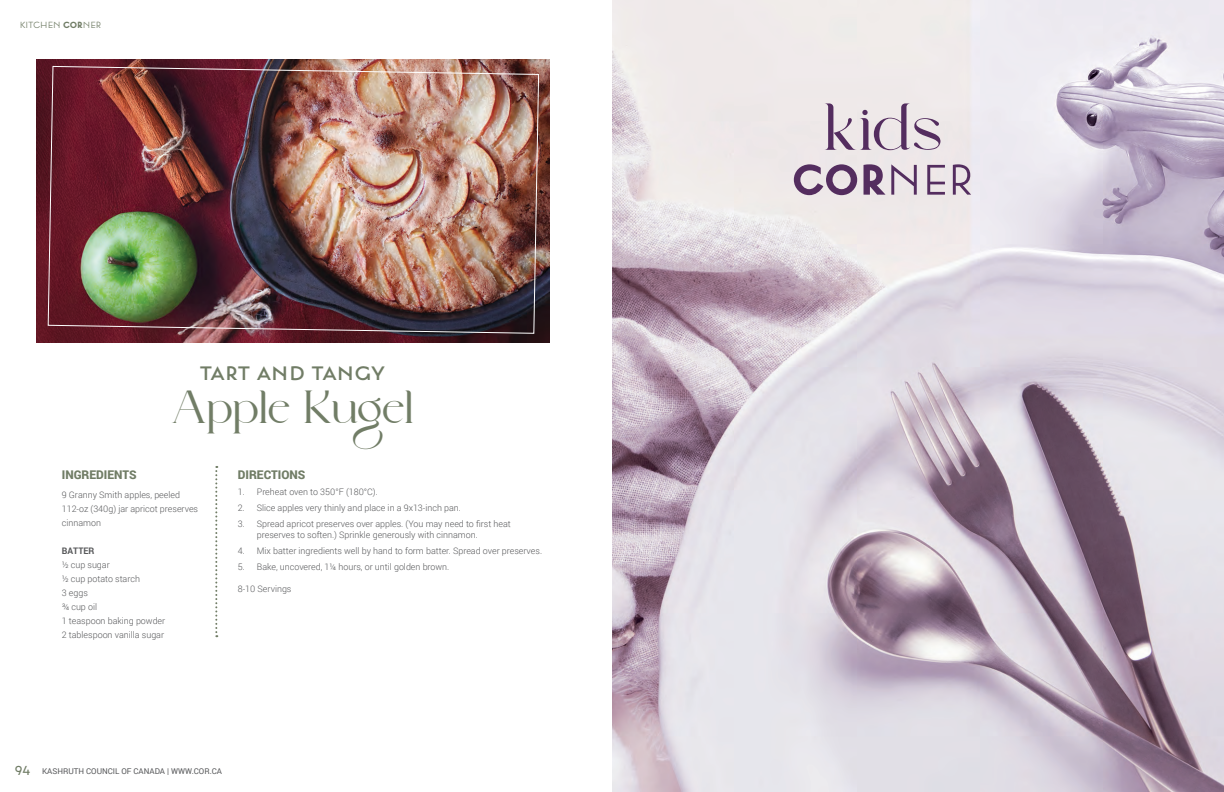
<style>
.page{position:relative;width:1224px;height:792px;background:#fff}
.page>*{position:absolute;margin:0;border:0;box-sizing:border-box;transform-origin:0 0}
.t1{font:58.2px "Kugile";color:#542d5f}
.t2{font:700 52.6px "Lumier";color:#542d5f}
.t3{font:40px "Kugile";letter-spacing:-.03em;color:#717d66}
.t4{font:24px "Lumier";color:#717d66;scale:1.07 1}
.t5{font:900 12px "Roboto";color:#717d66}
.t6{font:300 11px "Lumier";color:#717d66}
.t7{font:300 9px/11px "Roboto";color:#57585a}
.t8{font:700 9px "Roboto";color:#57585a}
.t9{font:8px "Roboto";color:#57585a}
.s1{font-weight:700}
.s2{font-family:"Lumier";font-size:13px;color:#717d66}
.s3{font-weight:300}
</style>
<div class="page">
<img style="left:36px;top:59px;width:513px;height:284px">
<img style="left:47px;top:65px;width:493px;height:269px">
<svg style="left:215px;top:466px;width:2px;height:171px"></svg>
<img style="left:612px;top:0;width:612px;height:792px">
<p class="t6" style="left:20px;top:18px;width:83px">kitchen <span class="s1">cor</span>ner</p>
<p class="t4" style="left:200px;top:358px;width:174px">tart and tangy</p>
<p class="t3" style="left:171px;top:386px;width:245px">Apple Kugel</p>
<p class="t5" style="left:62px;top:466px;width:76px">INGREDIENTS</p>
<p class="t7" style="left:62px;top:489px;width:120px">9 Granny Smith apples, peeled</p>
<p class="t7" style="left:62px;top:503px;width:138px">112-oz (340g) jar apricot preserves</p>
<p class="t7" style="left:62px;top:517px;width:41px">cinnamon</p>
<p class="t8" style="left:62px;top:544px;width:34px">BATTER</p>
<p class="t7" style="left:62px;top:559px;width:49px">½ cup sugar</p>
<p class="t7" style="left:62px;top:573px;width:80px">½ cup potato starch</p>
<p class="t7" style="left:62px;top:587px;width:28px">3 eggs</p>
<p class="t7" style="left:62px;top:601px;width:37px">¾ cup oil</p>
<p class="t7" style="left:62px;top:615px;width:105px">1 teaspoon baking powder</p>
<p class="t7" style="left:62px;top:629px;width:104px">2 tablespoon vanilla sugar</p>
<p class="t5" style="left:238px;top:466px;width:69px">DIRECTIONS</p>
<p class="t7" style="left:238px;top:486px;width:141px">1. Preheat oven to 350°F (180°C).</p>
<p class="t7" style="left:238px;top:502px;width:225px">2. Slice apples very thinly and place in a 9x13-inch pan.</p>
<p class="t7" style="left:257px;top:518px;width:256px;text-indent:-19px">3. Spread apricot preserves over apples. (You may need to first heat preserves to soften.) Sprinkle generously with cinnamon.</p>
<p class="t7" style="left:238px;top:545px;width:306px">4. Mix batter ingredients well by hand to form batter. Spread over preserves.</p>
<p class="t7" style="left:238px;top:561px;width:213px">5. Bake, uncovered, 1¼ hours, or until golden brown.</p>
<p class="t7" style="left:238px;top:583px;width:55px">8-10 Servings</p>
<p class="t9" style="left:15px;top:766px;width:209px"><span class="s2">94</span> KASHRUTH COUNCIL OF CANADA | WWW.COR.CA</p>
<p class="t1" style="left:823px;top:96px;width:121px">kids</p>
<p class="t2" style="left:792px;top:147px;width:184px">cor<span class="s3">ner</span></p>
</div>
